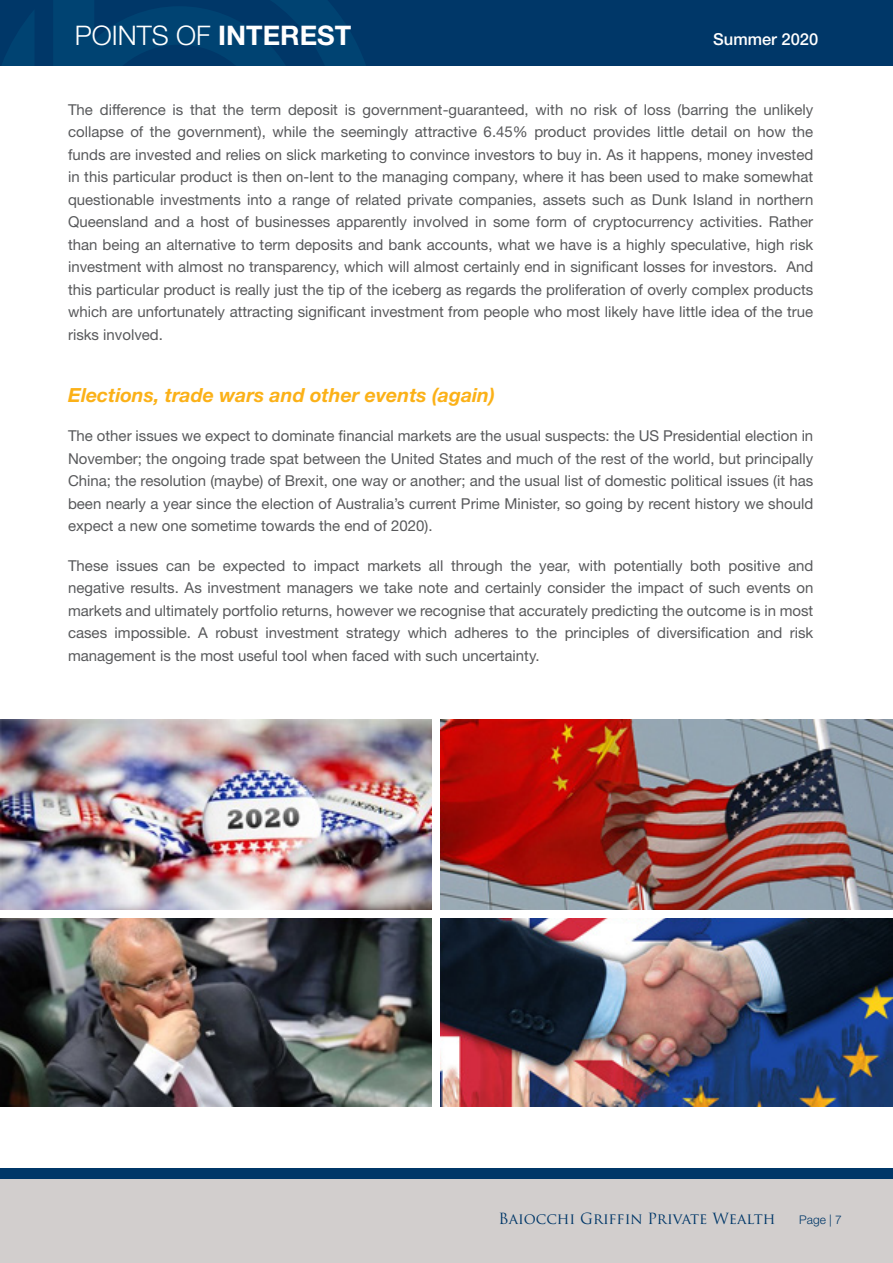
<style>
.page{position:relative;width:893px;height:1263px;background:#fff}
.page>*{position:absolute;margin:0;border:0;box-sizing:border-box;transform-origin:0 0}
.t1{font:300 27px "Helvetica Neue";color:#fff}
.t2{font:italic 700 19.5px "Helvetica Neue";color:#fbb118}
.t3{font:500 16.5px "Helvetica Neue";color:#fff}
.t4{font:15px/22.5px "Helvetica Neue";color:#58595b;text-align:justify}
.t5{font:15px "Trajan Pro";color:#003768}
.t6{font:300 12px "Helvetica Neue";color:#003768}
.s1{font-weight:700}
</style>
<div class="page">
<div style="left:0;top:0;width:893px;height:66px;background:#003768"></div>
<svg style="left:2px;top:0;width:364px;height:66px"></svg>
<div style="left:0;top:1171px;width:893px;height:92px;background:#d2cecd"></div>
<div style="left:0;top:1168px;width:893px;height:10px;background:#003768"></div>
<img style="left:0;top:720px;width:893px;height:387px">
<div style="left:432px;top:717px;width:7px;height:396px;background:#fff"></div>
<div style="left:0;top:910px;width:893px;height:7px;background:#fff"></div>
<h1 class="t1" style="left:75px;top:13px;width:278px">POINTS OF <span class="s1">INTEREST</span></h1>
<p class="t3" style="left:713px;top:26px;width:107px">Summer 2020</p>
<p class="t4" style="left:68px;top:99px;width:747px">The difference is that the term deposit is government-guaranteed, with no risk of loss (barring the unlikely collapse of the government), while the seemingly attractive 6.45% product provides little detail on how the funds are invested and relies on slick marketing to convince investors to buy in. As it happens, money invested in this particular product is then on-lent to the managing company, where it has been used to make somewhat questionable investments into a range of related private companies, assets such as Dunk Island in northern Queensland and a host of businesses apparently involved in some form of cryptocurrency activities. Rather than being an alternative to term deposits and bank accounts, what we have is a highly speculative, high risk investment with almost no transparency, which will almost certainly end in significant losses for investors. And this particular product is really just the tip of the iceberg as regards the proliferation of overly complex products which are unfortunately attracting significant investment from people who most likely have little idea of the true risks involved.</p>
<h2 class="t2" style="left:68px;top:379px;width:428px">Elections, trade wars and other events (again)</h2>
<p class="t4" style="left:68px;top:425px;width:747px">The other issues we expect to dominate financial markets are the usual suspects: the US Presidential election in November; the ongoing trade spat between the United States and much of the rest of the world, but principally China; the resolution (maybe) of Brexit, one way or another; and the usual list of domestic political issues (it has been nearly a year since the election of Australia’s current Prime Minister, so going by recent history we should expect a new one sometime towards the end of 2020).</p>
<p class="t4" style="left:68px;top:555px;width:747px">These issues can be expected to impact markets all through the year, with potentially both positive and negative results. As investment managers we take note and certainly consider the impact of such events on markets and ultimately portfolio returns, however we recognise that accurately predicting the outcome is in most cases impossible. A robust investment strategy which adheres to the principles of diversification and risk management is the most useful tool when faced with such uncertainty.</p>
<p class="t5" style="left:498px;top:1209px;width:278px">Baiocchi Griffin Private Wealth</p>
<p class="t6" style="left:799px;top:1210px;width:44px">Page | 7</p>
</div>
